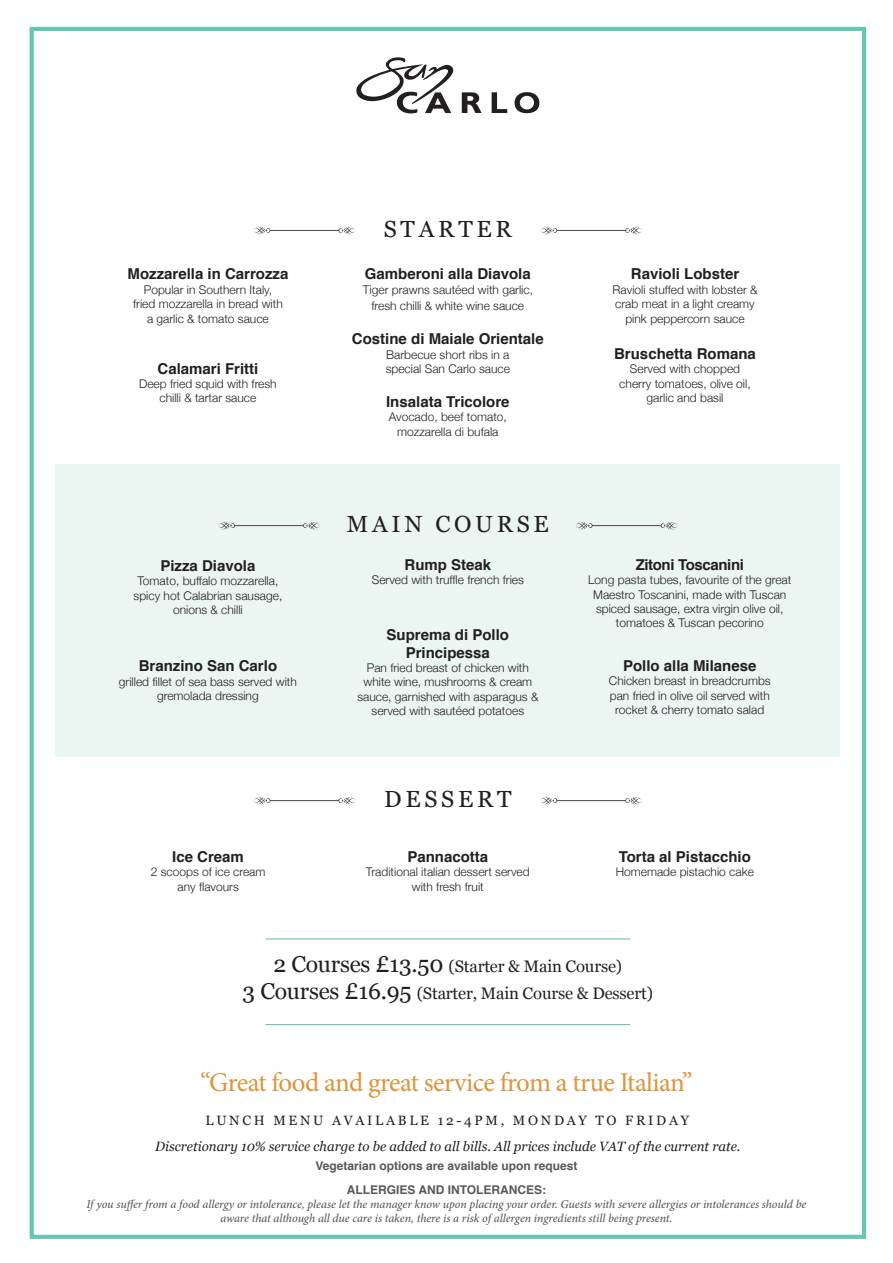
<style>
.page{position:relative;width:893px;height:1263px;background:#fff}
.page>*{position:absolute;margin:0;border:0;box-sizing:border-box;transform-origin:0 0}
.Food_Title{font:27px "Minion Pro";letter-spacing:-.025em;color:#dc953f}
.t1{font:23.4px "Georgia";letter-spacing:.16em;color:#231f20}
.t2{font:16.65px "Georgia";letter-spacing:-.01em;color:#231f20}
.Food_Title-2{font:700 15px "Helvetica";color:#231f20}
.Food_Title-3{font:700 15px "Helvetica";letter-spacing:-.025em;color:#231f20}
.t3{font:italic 13.5px "Georgia";color:#231f20}
.t4{font:13.5px "Georgia";letter-spacing:.2em;color:#231f20}
.Body_Copy{font:300 12px/14.4px "Helvetica Neue";color:#231f20;text-align:center}
.t5{font:italic 500 12px/14.4px "Minion Pro";letter-spacing:-.005em;color:#231f20;text-align:center}
.t6{font:700 12px/23.4px "Helvetica";color:#231f20;text-align:center}
.s1{font-size:22.95px}
</style>
<div class="page">
<div style="left:30px;top:27px;width:836px;height:1212px;border:4px solid #67c5b0"></div>
<div style="left:55px;top:465px;width:785px;height:292px;background:#ebf5f1"></div>
<svg style="left:356px;top:57px;width:183px;height:57px"></svg>
<svg style="left:253px;top:227px;width:102px;height:7px"></svg>
<svg style="left:540px;top:227px;width:102px;height:7px"></svg>
<svg style="left:218px;top:522px;width:102px;height:7px"></svg>
<svg style="left:576px;top:522px;width:102px;height:7px"></svg>
<svg style="left:253px;top:797px;width:102px;height:7px"></svg>
<svg style="left:540px;top:797px;width:102px;height:7px"></svg>
<hr style="left:265px;top:938px;width:365px;height:1px;background:#5ac19e">
<hr style="left:265px;top:1024px;width:365px;height:1px;background:#5ac19e">
<p class="Food_Title-2" style="left:128px;top:262px;width:162px">Mozzarella in Carrozza</p>
<p class="Body_Copy" style="left:144px;top:281px;width:130px">Popular in Southern Italy,</p>
<p class="Body_Copy" style="left:133px;top:296px;width:151px">fried mozzarella in bread with</p>
<p class="Body_Copy" style="left:147px;top:310px;width:123px">a garlic &amp; tomato sauce</p>
<p class="Food_Title-2" style="left:158px;top:356px;width:102px">Calamari Fritti</p>
<p class="Body_Copy" style="left:139px;top:376px;width:139px">Deep fried squid with fresh</p>
<p class="Body_Copy" style="left:160px;top:390px;width:98px">chilli &amp; tartar sauce</p>
<p class="Food_Title-2" style="left:160px;top:554px;width:97px">Pizza Diavola</p>
<p class="Body_Copy" style="left:138px;top:573px;width:142px">Tomato, buffalo mozzarella,</p>
<p class="Body_Copy" style="left:134px;top:587px;width:150px">spicy hot Calabrian sausage,</p>
<p class="Body_Copy" style="left:173px;top:602px;width:71px">onions &amp; chilli</p>
<p class="Food_Title-2" style="left:139px;top:654px;width:140px">Branzino San Carlo</p>
<p class="Body_Copy" style="left:119px;top:673px;width:180px">grilled fillet of sea bass served with gremolada dressing</p>
<p class="Food_Title-2" style="left:172px;top:844px;width:73px">Ice Cream</p>
<p class="Body_Copy" style="left:151px;top:864px;width:116px">2 scoops of ice cream</p>
<p class="Body_Copy" style="left:177px;top:878px;width:63px">any flavours</p>
<p class="t1" style="left:384px;top:212px;width:130px">STARTER</p>
<p class="Food_Title-2" style="left:365px;top:262px;width:167px">Gamberoni alla Diavola</p>
<p class="Body_Copy" style="left:363px;top:281px;width:172px">Tiger prawns sautéed with garlic,</p>
<p class="Body_Copy" style="left:371px;top:298px;width:154px">fresh chilli &amp; white wine sauce</p>
<p class="Food_Title-2" style="left:352px;top:327px;width:193px">Costine di Maiale Orientale</p>
<p class="Body_Copy" style="left:386px;top:346px;width:125px">Barbecue short ribs in a</p>
<p class="Body_Copy" style="left:386px;top:361px;width:126px">special San Carlo sauce</p>
<p class="Food_Title-2" style="left:386px;top:390px;width:125px">Insalata Tricolore</p>
<p class="Body_Copy" style="left:389px;top:409px;width:120px">Avocado, beef tomato,</p>
<p class="Body_Copy" style="left:397px;top:423px;width:103px">mozzarella di bufala</p>
<p class="t1" style="left:347px;top:507px;width:204px">MAIN COURSE</p>
<p class="Food_Title-2" style="left:404px;top:552px;width:88px">Rump Steak</p>
<p class="Body_Copy" style="left:372px;top:572px;width:154px">Served with truffle french fries</p>
<p class="Food_Title-2" style="left:387px;top:622px;width:124px">Suprema di Pollo</p>
<p class="Food_Title-2" style="left:406px;top:640px;width:86px">Principessa</p>
<p class="Body_Copy" style="left:367px;top:660px;width:164px">Pan fried breast of chicken with</p>
<p class="Body_Copy" style="left:363px;top:674px;width:170px">white wine, mushrooms &amp; cream</p>
<p class="Body_Copy" style="left:357px;top:688px;width:182px">sauce, garnished with asparagus &amp;</p>
<p class="Body_Copy" style="left:372px;top:703px;width:154px">served with sautéed potatoes</p>
<p class="t1" style="left:384px;top:782px;width:129px">DESSERT</p>
<p class="Food_Title-2" style="left:407px;top:844px;width:82px">Pannacotta</p>
<p class="Body_Copy" style="left:366px;top:864px;width:165px">Traditional italian dessert served</p>
<p class="Body_Copy" style="left:412px;top:878px;width:74px">with fresh fruit</p>
<p class="Food_Title-2" style="left:631px;top:262px;width:110px">Ravioli Lobster</p>
<p class="Body_Copy" style="left:613px;top:281px;width:146px">Ravioli stuffed with lobster &amp;</p>
<p class="Body_Copy" style="left:615px;top:296px;width:141px">crab meat in a light creamy</p>
<p class="Body_Copy" style="left:625px;top:310px;width:121px">pink peppercorn sauce</p>
<p class="Food_Title-2" style="left:614px;top:341px;width:143px">Bruschetta Romana</p>
<p class="Body_Copy" style="left:630px;top:361px;width:112px">Served with chopped</p>
<p class="Body_Copy" style="left:619px;top:375px;width:133px">cherry tomatoes, olive oil,</p>
<p class="Body_Copy" style="left:647px;top:390px;width:78px">garlic and basil</p>
<p class="Food_Title-3" style="left:636px;top:552px;width:110px">Zitoni Toscanini</p>
<p class="Body_Copy" style="left:588px;top:572px;width:205px">Long pasta tubes, favourite of the great Maestro Toscanini, made with Tuscan spiced sausage, extra virgin olive oil, tomatoes &amp; Tuscan pecorino</p>
<p class="Food_Title-2" style="left:623px;top:653px;width:135px">Pollo alla Milanese</p>
<p class="Body_Copy" style="left:609px;top:673px;width:163px">Chicken breast in breadcrumbs</p>
<p class="Body_Copy" style="left:610px;top:687px;width:162px">pan fried in olive oil served with</p>
<p class="Body_Copy" style="left:615px;top:702px;width:150px">rocket &amp; cherry tomato salad</p>
<p class="Food_Title-2" style="left:619px;top:844px;width:134px">Torta al Pistacchio</p>
<p class="Body_Copy" style="left:616px;top:864px;width:140px">Homemade pistachio cake</p>
<p class="t2" style="left:273px;top:954px;width:350px"><span class="s1">2 Courses £13.50</span> (Starter &amp; Main Course)</p>
<p class="t2" style="left:243px;top:981px;width:412px"><span class="s1">3 Courses £16.95</span> (Starter, Main Course &amp; Dessert)</p>
<p class="Food_Title" style="left:200px;top:1065px;width:494px">“Great food and great service from a true Italian”</p>
<p class="t4" style="left:206px;top:1111px;width:485px">LUNCH MENU AVAILABLE 12-4PM, MONDAY TO FRIDAY</p>
<p class="t3" style="left:155px;top:1136px;width:587px">Discretionary 10% service charge to be added to all bills. All prices include VAT of the current rate.</p>
<p class="t6" style="left:315px;top:1154px;width:264px">Vegetarian options are available upon request<br>ALLERGIES AND INTOLERANCES:</p>
<p class="t5" style="left:87px;top:1197px;width:721px">If you suffer from a food allergy or intolerance, please let the manager know upon placing your order. Guests with severe allergies or intolerances should be aware that although all due care is taken, there is a risk of allergen ingredients still being present.</p>
</div>
